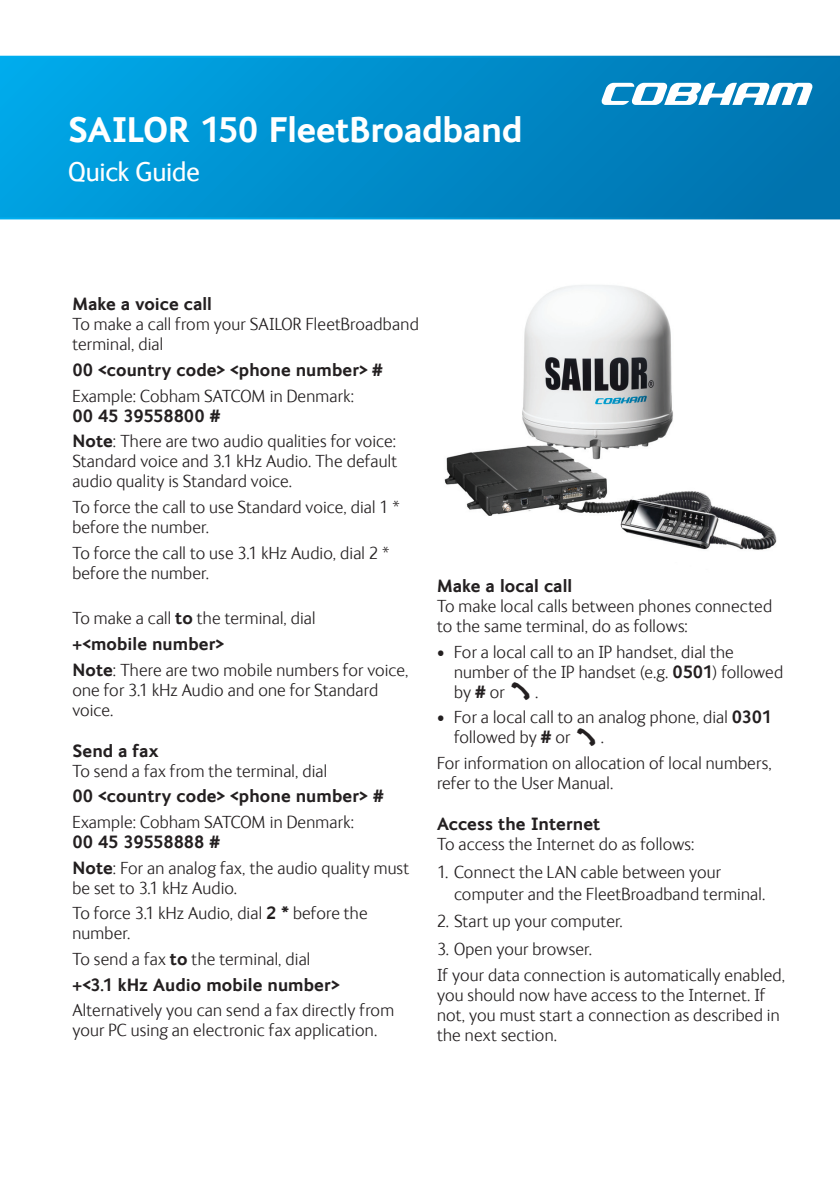
<style>
.page{position:relative;width:840px;height:1191px;background:#fff}
.page>*{position:absolute;margin:0;border:0;box-sizing:border-box;transform-origin:0 0}
.t1{font:700 36px "FS Ingrid";letter-spacing:-.005em;color:#fff}
.t2{font:28px "FS Ingrid";letter-spacing:-.005em;color:#fff}
.t3{font:300 18px/20px "FS Ingrid";letter-spacing:.01em;color:#231f20}
.t4{font:700 18px "FS Ingrid";letter-spacing:.005em;color:#231f20}
.s1{font-weight:700}
</style>
<div class="page">
<svg style="left:0;top:56px;width:839px;height:163px;background:#008cca"></svg>
<svg style="left:600px;top:83px;width:212px;height:22px"></svg>
<img style="left:444px;top:285px;width:333px;height:265px">
<h1 class="t1" style="left:68px;top:106px;width:455px">SAILOR 150 FleetBroadband</h1>
<h2 class="t2" style="left:68px;top:154px;width:133px">Quick Guide</h2>
<p class="t4" style="left:72px;top:292px;width:141px">Make a voice call</p>
<p class="t3" style="left:72px;top:313px;width:348px">To make a call from your SAILOR FleetBroadband terminal, dial</p>
<p class="t4" style="left:72px;top:358px;width:311px">00 &lt;country code&gt; &lt;phone number&gt; #</p>
<p class="t3" style="left:72px;top:385px;width:283px">Example: Cobham SATCOM in Denmark:</p>
<p class="t3" style="left:72px;top:402px;width:325px;line-height:25.6px"><span class="s1">00 45 39558800 #<br>Note</span>: There are two audio qualities for voice:</p>
<p class="t3" style="left:72px;top:450px;width:326px">Standard voice and 3.1 kHz Audio. The default audio quality is Standard voice.</p>
<p class="t3" style="left:72px;top:496px;width:329px">To force the call to use Standard voice, dial 1 * before the number.</p>
<p class="t3" style="left:72px;top:542px;width:318px">To force the call to use 3.1 kHz Audio, dial 2 * before the number.</p>
<p class="t3" style="left:72px;top:605px;width:337px;line-height:25.6px">To make a call <span class="s1">to</span> the terminal, dial<br><span class="s1">+&lt;mobile number&gt;<br>Note</span>: There are two mobile numbers for voice,</p>
<p class="t3" style="left:72px;top:679px;width:307px">one for 3.1 kHz Audio and one for Standard voice.</p>
<p class="t4" style="left:72px;top:738px;width:88px">Send a fax</p>
<p class="t3" style="left:72px;top:759px;width:256px">To send a fax from the terminal, dial</p>
<p class="t4" style="left:72px;top:784px;width:313px">00 &lt;country code&gt; &lt;phone number&gt; #</p>
<p class="t3" style="left:72px;top:811px;width:283px">Example: Cobham SATCOM in Denmark:</p>
<p class="t3" style="left:72px;top:828px;width:338px;line-height:25.6px"><span class="s1">00 45 39558888 #<br>Note</span>: For an analog fax, the audio quality must</p>
<p class="t3" style="left:72px;top:874px;width:297px;line-height:25.6px">be set to 3.1 kHz Audio.<br>To force 3.1 kHz Audio, dial <span class="s1">2 *</span> before the</p>
<p class="t3" style="left:72px;top:919px;width:269px;line-height:25.6px">number.<br>To send a fax <span class="s1">to</span> the terminal, dial <span class="s1">+&lt;3.1 kHz Audio mobile number&gt;</span></p>
<p class="t3" style="left:72px;top:999px;width:323px">Alternatively you can send a fax directly from your PC using an electronic fax application.</p>
<p class="t4" style="left:437px;top:574px;width:137px">Make a local call</p>
<p class="t3" style="left:437px;top:595px;width:336px">To make local calls between phones connected to the same terminal, do as follows:</p>
<p class="t3" style="left:454px;top:641px;width:330px;text-indent:-17px">• For a local call to an IP handset, dial the number of the IP handset (e.g. <span class="s1">0501</span>) followed by <span class="s1">#</span> or</p>
<p class="t3" style="left:534px;top:681px;width:5px">.</p>
<p class="t3" style="left:454px;top:706px;width:319px;text-indent:-17px">• For a local call to an analog phone, dial <span class="s1">0301 </span>followed by <span class="s1">#</span> or</p>
<p class="t3" style="left:437px;top:724px;width:336px;line-height:25.6px;text-align:center">.<br>For information on allocation of local numbers,</p>
<p class="t3" style="left:437px;top:772px;width:178px">refer to the User Manual.</p>
<p class="t4" style="left:437px;top:811px;width:165px">Access the Internet</p>
<p class="t3" style="left:437px;top:833px;width:259px">To access the Internet do as follows:</p>
<p class="t3" style="left:454px;top:859px;width:313px;line-height:22px;text-indent:-17px">1. Connect the LAN cable between your computer and the FleetBroadband terminal.</p>
<p class="t3" style="left:437px;top:910px;width:187px">2. Start up your computer.</p>
<p class="t3" style="left:437px;top:935px;width:349px;line-height:25.6px">3. Open your browser.<br>If your data connection is automatically enabled,</p>
<p class="t3" style="left:437px;top:983px;width:344px">you should now have access to the Internet. If not, you must start a connection as described in the next section.</p>
</div>
